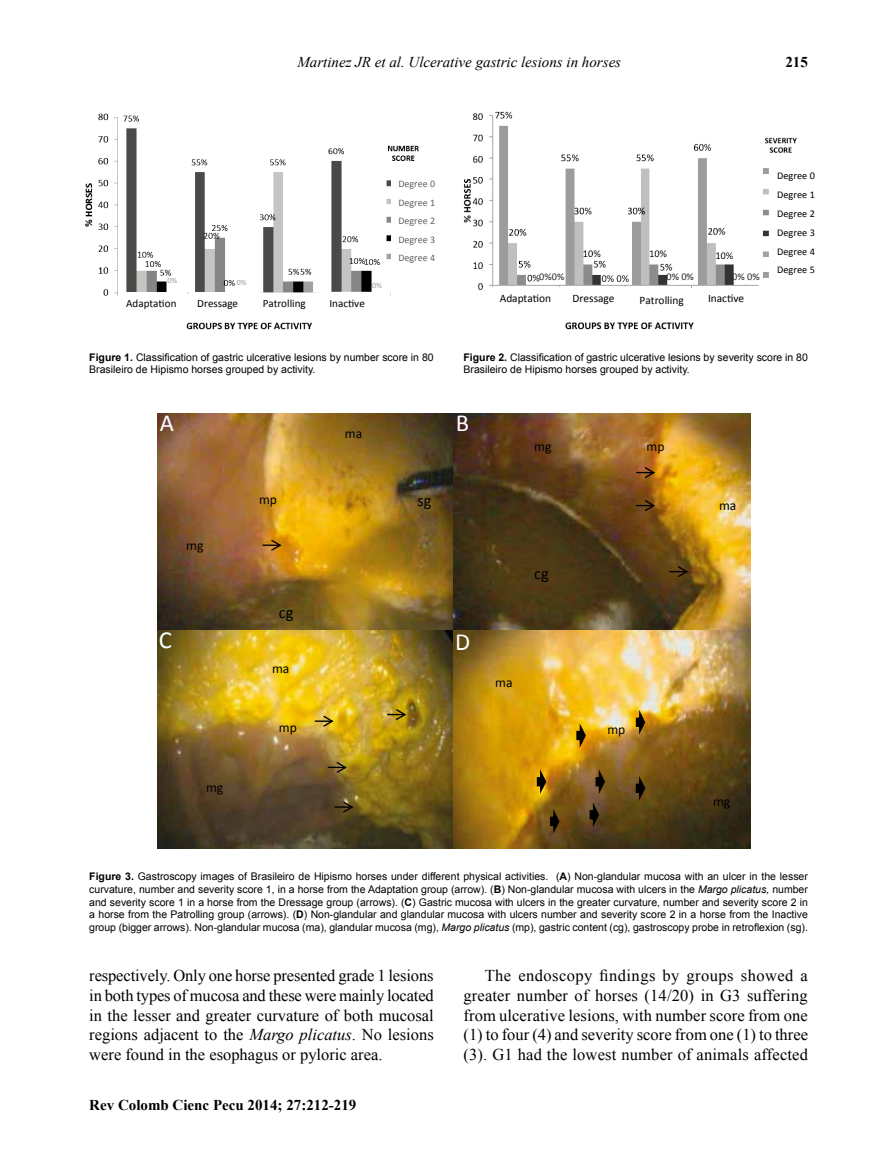
<style>
.page{position:relative;width:876px;height:1170px;background:#fff}
.page>*{position:absolute;margin:0;border:0;box-sizing:border-box;transform-origin:0 0}
.t1{font:24.6px "Calibri";color:#fff}
.t2{font:16.5px/19.6px "Times New Roman";color:#000;text-align:justify}
.t3{font:16.35px "Calibri";color:#000}
.t4{font:italic 15px "Times New Roman";color:#000}
.t5{font:700 15px "Times New Roman";color:#000}
.t6{font:13.65px "Calibri";letter-spacing:-.005em;color:#000}
.t7{font:11.4px "Calibri";color:#000}
.t8{font:11.1px "Calibri";color:#000}
.t9{font:10.5px/12.6px "Arial";color:#000}
.t10{font:10.2px/18.8px "Calibri";color:#000;text-align:justify}
.t11{font:10.2px "Calibri";color:#282827}
.t12{font:10.05px/18.3px "Calibri";color:#646363;text-align:justify}
.t13{font:8.1px "Calibri";color:#9d9c9c}
.s1{font-weight:700}
.s2{font-style:italic}
</style>
<div class="page">
<img style="left:85px;top:113px;width:334px;height:217px">
<div style="left:119px;top:292px;width:68px;height:21px;background:#fff"></div>
<div style="left:190px;top:292px;width:68px;height:21px;background:#fff"></div>
<div style="left:255px;top:293px;width:68px;height:26px;background:#fff"></div>
<div style="left:255px;top:292px;width:68px;height:28px;border:1px solid #fff"></div>
<div style="left:322px;top:292px;width:68px;height:21px;background:#fff"></div>
<div style="left:391px;top:174px;width:54px;height:99px;background:#fff"></div>
<img style="left:463px;top:111px;width:334px;height:219px">
<div style="left:492px;top:287px;width:70px;height:21px;background:#fff"></div>
<div style="left:565px;top:287px;width:69px;height:21px;background:#fff"></div>
<div style="left:632px;top:289px;width:69px;height:23px;background:#fff"></div>
<div style="left:700px;top:287px;width:70px;height:21px;background:#fff"></div>
<div style="left:770px;top:166px;width:55px;height:120px;background:#fff"></div>
<img style="left:157px;top:413px;width:593px;height:435px">
<svg style="left:263px;top:538px;width:20px;height:14px"></svg>
<svg style="left:637px;top:466px;width:19px;height:13px"></svg>
<svg style="left:637px;top:499px;width:19px;height:13px"></svg>
<svg style="left:670px;top:565px;width:19px;height:13px"></svg>
<svg style="left:388px;top:708px;width:19px;height:13px"></svg>
<svg style="left:315px;top:714px;width:20px;height:13px"></svg>
<svg style="left:328px;top:760px;width:20px;height:14px"></svg>
<svg style="left:335px;top:800px;width:20px;height:13px"></svg>
<svg style="left:575px;top:725px;width:12px;height:28px"></svg>
<svg style="left:535px;top:771px;width:13px;height:28px"></svg>
<svg style="left:588px;top:771px;width:19px;height:61px"></svg>
<svg style="left:634px;top:712px;width:13px;height:28px"></svg>
<svg style="left:549px;top:811px;width:12px;height:28px"></svg>
<svg style="left:634px;top:778px;width:13px;height:28px"></svg>
<p class="t13" style="left:167px;top:276px;width:11px">0%</p>
<p class="t13" style="left:237px;top:277px;width:11px">0%</p>
<h3 class="t4" style="left:297px;top:52px;width:325px">Martinez JR et al. Ulcerative gastric lesions in horses</h3>
<h3 class="t5" style="left:785px;top:51px;width:24px">215</h3>
<p class="t13" style="left:372px;top:280px;width:11px">0%</p>
<p class="t12" style="left:398px;top:174px;width:38px">Degree 0<br>Degree 1<br>Degree 2<br>Degree 3<br>Degree 4</p>
<p class="t11" style="left:539px;top:270px;width:27px">0%0%</p>
<p class="t11" style="left:666px;top:270px;width:29px">0% 0%</p>
<p class="t11" style="left:732px;top:270px;width:29px">0% 0%</p>
<p class="t10" style="left:777px;top:166px;width:39px">Degree 0<br>Degree 1<br>Degree 2<br>Degree 3<br>Degree 4<br>Degree 5</p>
<p class="t8" style="left:126px;top:296px;width:52px">Adaptation</p>
<p class="t8" style="left:197px;top:296px;width:42px">Dressage</p>
<p class="t8" style="left:263px;top:297px;width:45px">Patrolling</p>
<p class="t8" style="left:329px;top:296px;width:37px">Inactive</p>
<p class="t9" style="left:89px;top:350px;width:346px"><span class="s1">Figure 1.</span> Classification of gastric ulcerative lesions by number score in 80<br>Brasileiro de Hipismo horses grouped by activity.</p>
<h1 class="t1" style="left:160px;top:408px;width:16px">A</h1>
<h3 class="t6" style="left:186px;top:537px;width:19px">mg</h3>
<h1 class="t1" style="left:159px;top:624px;width:15px">C</h1>
<h3 class="t6" style="left:206px;top:778px;width:19px">mg</h3>
<h3 class="t6" style="left:345px;top:424px;width:19px">ma</h3>
<h3 class="t6" style="left:259px;top:490px;width:19px">mp</h3>
<h3 class="t3" style="left:417px;top:490px;width:16px">sg</h3>
<h3 class="t3" style="left:279px;top:603px;width:16px">cg</h3>
<h3 class="t6" style="left:272px;top:659px;width:19px">ma</h3>
<h3 class="t6" style="left:279px;top:719px;width:19px">mp</h3>
<p class="t7" style="left:500px;top:291px;width:53px">Adaptation</p>
<p class="t7" style="left:573px;top:291px;width:43px">Dressage</p>
<p class="t7" style="left:640px;top:293px;width:46px">Patrolling</p>
<p class="t7" style="left:708px;top:291px;width:38px">Inactive</p>
<p class="t9" style="left:463px;top:350px;width:346px"><span class="s1">Figure 2.</span> Classification of gastric ulcerative lesions by severity score in 80<br>Brasileiro de Hipismo horses grouped by activity.</p>
<h1 class="t1" style="left:456px;top:408px;width:15px">B</h1>
<h3 class="t6" style="left:534px;top:437px;width:19px">mg</h3>
<h3 class="t6" style="left:646px;top:437px;width:19px">mp</h3>
<h1 class="t1" style="left:455px;top:626px;width:17px">D</h1>
<h3 class="t3" style="left:534px;top:563px;width:16px">cg</h3>
<h3 class="t6" style="left:495px;top:674px;width:19px">ma</h3>
<h3 class="t6" style="left:607px;top:720px;width:19px">mp</h3>
<h3 class="t6" style="left:719px;top:497px;width:19px">ma</h3>
<h3 class="t6" style="left:713px;top:793px;width:19px">mg</h3>
<p class="t9" style="left:89px;top:870px;width:720px;text-align:justify"><span class="s1">Figure 3.</span> Gastroscopy images of Brasileiro de Hipismo horses under different physical activities. (<span class="s1">A</span>) Non-glandular mucosa with an ulcer in the lesser curvature, number and severity score 1, in a horse from the Adaptation group (arrow). (<span class="s1">B</span>) Non-glandular mucosa with ulcers in the <span class="s2">Margo plicatus,</span> number and severity score 1 in a horse from the Dressage group (arrows). (<span class="s1">C</span>) Gastric mucosa with ulcers in the greater curvature, number and severity score 2 in a horse from the Patrolling group (arrows). (<span class="s1">D</span>) Non-glandular and glandular mucosa with ulcers number and severity score 2 in a horse from the Inactive group (bigger arrows). Non-glandular mucosa (ma), glandular mucosa (mg), <span class="s2">Margo plicatus</span> (mp), gastric content (cg), gastroscopy probe in retroflexion (sg).</p>
<p class="t2" style="left:89px;top:965px;width:346px">respectively. Only one horse presented grade 1 lesions in both types of mucosa and these were mainly located in the lesser and greater curvature of both mucosal regions adjacent to the <span class="s2">Margo plicatus</span>. No lesions were found in the esophagus or pyloric area.</p>
<p class="t2" style="left:463px;top:965px;width:346px;text-indent:21px">The endoscopy findings by groups showed a greater number of horses (14/20) in G3 suffering from ulcerative lesions, with number score from one (1) to four (4) and severity score from one (1) to three (3). G1 had the lowest number of animals affected</p>
<h3 class="t5" style="left:89px;top:1094px;width:269px">Rev Colomb Cienc Pecu 2014; 27:212-219</h3>
</div>
